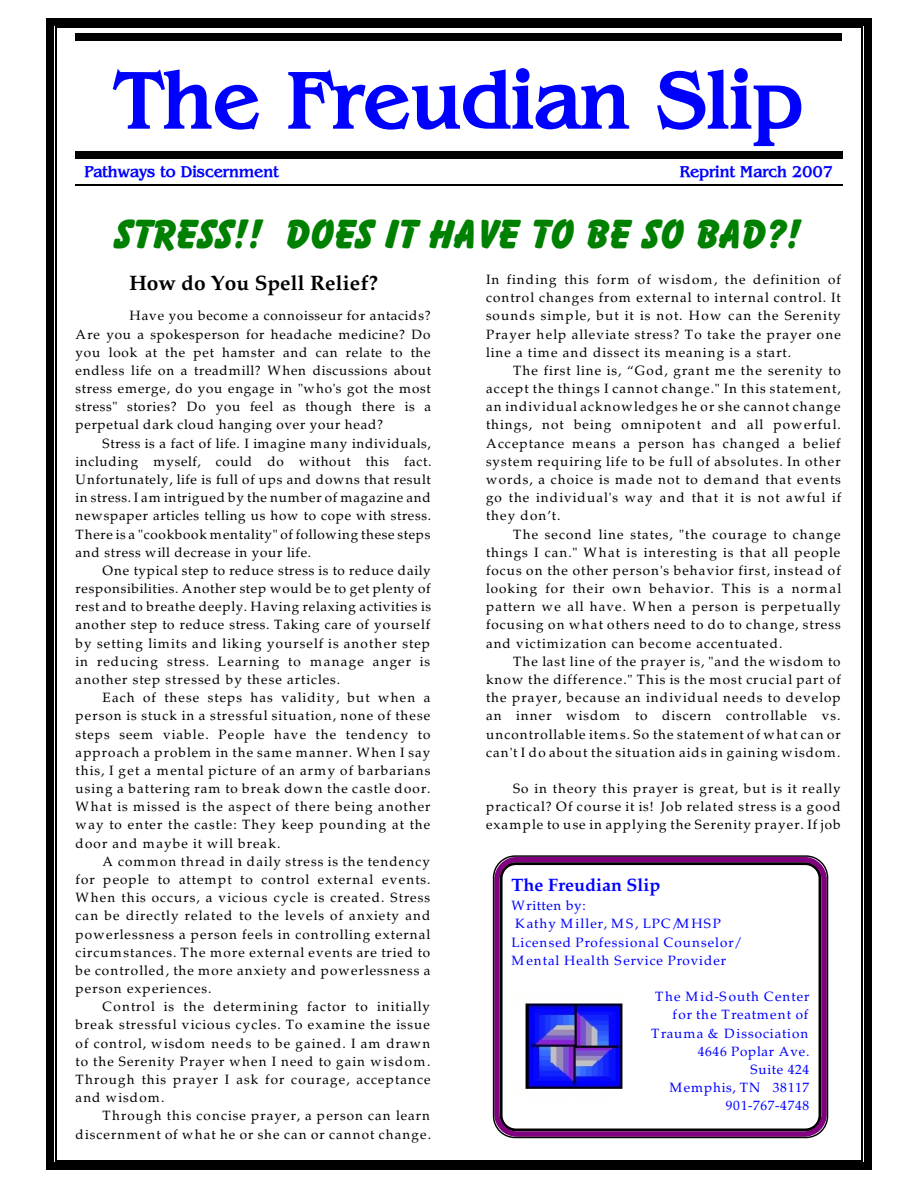
<style>
.page{position:relative;width:918px;height:1188px;background:#fff}
.page>*{position:absolute;margin:0;border:0;box-sizing:border-box;transform-origin:0 0}
.t1{font:700 84px "Bangle Normal";color:#00f}
.t2{font:40.5px "Bazooka";letter-spacing:.02em;color:#008000}
.t3{font:700 21px "Palatia";color:#000}
.t4{font:700 18px "Palatia";color:#00f}
.t5{font:700 16.5px "Bangle Normal";color:#00f}
.t6{font:13.5px/18.1px "Palatia";letter-spacing:.075em;color:#000;text-align:justify}
.t7{font:italic 13.5px/18.1px "Palatia";letter-spacing:.07em;color:#00f}
.t8{font:13.5px "Palatia";letter-spacing:.045em;color:#00f}
</style>
<div class="page">
<hr style="left:55px;top:27px;width:2px;height:1134px;background:#000">
<hr style="left:861px;top:27px;width:2px;height:1134px;background:#000">
<hr style="left:55px;top:27px;width:808px;height:1px;background:#000">
<hr style="left:55px;top:1160px;width:808px;height:1px;background:#000">
<div style="left:47px;top:18px;width:7px;height:1152px;background:#000"></div>
<div style="left:864px;top:18px;width:7px;height:1152px;background:#000"></div>
<div style="left:47px;top:18px;width:824px;height:7px;background:#000"></div>
<div style="left:47px;top:1163px;width:824px;height:7px;background:#000"></div>
<div style="left:76px;top:34px;width:766px;height:7px;background:#000"></div>
<div style="left:76px;top:152px;width:383px;height:7px;background:#000"></div>
<hr style="left:76px;top:184px;width:383px;height:1px;background:#000">
<div style="left:459px;top:152px;width:383px;height:7px;background:#000"></div>
<hr style="left:459px;top:184px;width:383px;height:1px;background:#000">
<img style="left:525px;top:1003px;width:98px;height:86px">
<div style="left:500px;top:862px;width:321px;height:269px;border:3px solid #000;border-radius:15px"></div>
<div style="left:494px;top:857px;width:333px;height:280px;border:5px solid #800080;border-radius:20px"></div>
<div style="left:493px;top:855px;width:335px;height:283px;border:1px solid #000;border-radius:22px"></div>
<h1 class="t1" style="left:115px;top:45px;width:689px">The Freudian Slip</h1>
<p class="t5" style="left:85px;top:161px;width:196px">Pathways to Discernment</p>
<p class="t5" style="left:680px;top:161px;width:155px">Reprint March 2007</p>
<h2 class="t2" style="left:116px;top:212px;width:688px">STRESS!! DOES IT HAVE TO BE SO BAD?!</h2>
<h3 class="t3" style="left:129px;top:270px;width:250px">How do You Spell Relief?</h3>
<p class="t6" style="left:76px;top:307px;width:357px;text-indent:54px">Have you become a connoisseur for antacids?<br>Are you a spokesperson for headache medicine? Do you look at the pet hamster and can relate to the endless life on a treadmill? When discussions about stress emerge, do you engage in "who's got the most stress" stories? Do you feel as though there is a perpetual dark cloud hanging over your head?</p>
<p class="t6" style="left:76px;top:434px;width:357px;text-indent:27px">Stress is a fact of life. I imagine many individuals, including myself, could do without this fact.<br>Unfortunately, life is full of ups and downs that result in stress. I am intrigued by the number of magazine and newspaper articles telling us how to cope with stress.<br>There is a "cookbook mentality" of following these steps and stress will decrease in your life.</p>
<p class="t6" style="left:76px;top:561px;width:357px;text-indent:27px">One typical step to reduce stress is to reduce daily responsibilities. Another step would be to get plenty of rest and to breathe deeply. Having relaxing activities is another step to reduce stress. Taking care of yourself by setting limits and liking yourself is another step in reducing stress. Learning to manage anger is another step stressed by these articles.</p>
<p class="t6" style="left:76px;top:689px;width:357px;text-indent:27px">Each of these steps has validity, but when a person is stuck in a stressful situation, none of these steps seem viable. People have the tendency to approach a problem in the same manner. When I say this, I get a mental picture of an army of barbarians using a battering ram to break down the castle door.<br>What is missed is the aspect of there being another way to enter the castle: They keep pounding at the door and maybe it will break.</p>
<p class="t6" style="left:76px;top:852px;width:357px;text-indent:27px">A common thread in daily stress is the tendency for people to attempt to control external events.<br>When this occurs, a vicious cycle is created. Stress can be directly related to the levels of anxiety and powerlessness a person feels in controlling external circumstances. The more external events are tried to be controlled, the more anxiety and powerlessness a person experiences.</p>
<p class="t6" style="left:76px;top:998px;width:357px;text-indent:27px">Control is the determining factor to initially break stressful vicious cycles. To examine the issue of control, wisdom needs to be gained. I am drawn to the Serenity Prayer when I need to gain wisdom.<br>Through this prayer I ask for courage, acceptance and wisdom.</p>
<p class="t6" style="left:76px;top:1107px;width:357px;text-align:right">Through this concise prayer, a person can learn discernment of what he or she can or cannot change.</p>
<p class="t6" style="left:486px;top:270px;width:357px">In finding this form of wisdom, the definition of control changes from external to internal control. It sounds simple, but it is not. How can the Serenity Prayer help alleviate stress? To take the prayer one line a time and dissect its meaning is a start.</p>
<p class="t6" style="left:486px;top:361px;width:357px;text-indent:27px">The first line is, “God, grant me the serenity to accept the things I cannot change." In this statement, an individual acknowledges he or she cannot change things, not being omnipotent and all powerful.<br>Acceptance means a person has changed a belief system requiring life to be full of absolutes. In other words, a choice is made not to demand that events go the individual's way and that it is not awful if they don’t.</p>
<p class="t6" style="left:486px;top:525px;width:357px;text-indent:27px">The second line states, "the courage to change things I can." What is interesting is that all people focus on the other person's behavior first, instead of looking for their own behavior. This is a normal pattern we all have. When a person is perpetually focusing on what others need to do to change, stress and victimization can become accentuated.</p>
<p class="t6" style="left:486px;top:652px;width:356px;text-indent:27px">The last line of the prayer is, "and the wisdom to know the difference." This is the most crucial part of the prayer, because an individual needs to develop an inner wisdom to discern controllable vs. uncontrollable items. So the statement of what can or can't I do about the situation aids in gaining wisdom.</p>
<p class="t6" style="left:486px;top:780px;width:356px;text-indent:27px">So in theory this prayer is great, but is it really practical? Of course it is! Job related stress is a good example to use in applying the Serenity prayer. If job</p>
<h3 class="t4" style="left:512px;top:874px;width:150px">The Freudian Slip</h3>
<p class="t8" style="left:512px;top:897px;width:76px">Written by:</p>
<p class="t7" style="left:512px;top:915px;width:232px">Kathy Miller, MS, LPC/MHSP<br>Licensed Professional Counselor/<br>Mental Health Service Provider</p>
<p class="t7" style="left:651px;top:988px;width:160px;text-align:right">The Mid-South Center for the Treatment of<br>Trauma &amp; Dissociation<br>4646 Poplar Ave.<br>Suite 424<br>Memphis, TN 38117<br>901-767-4748</p>
</div>
